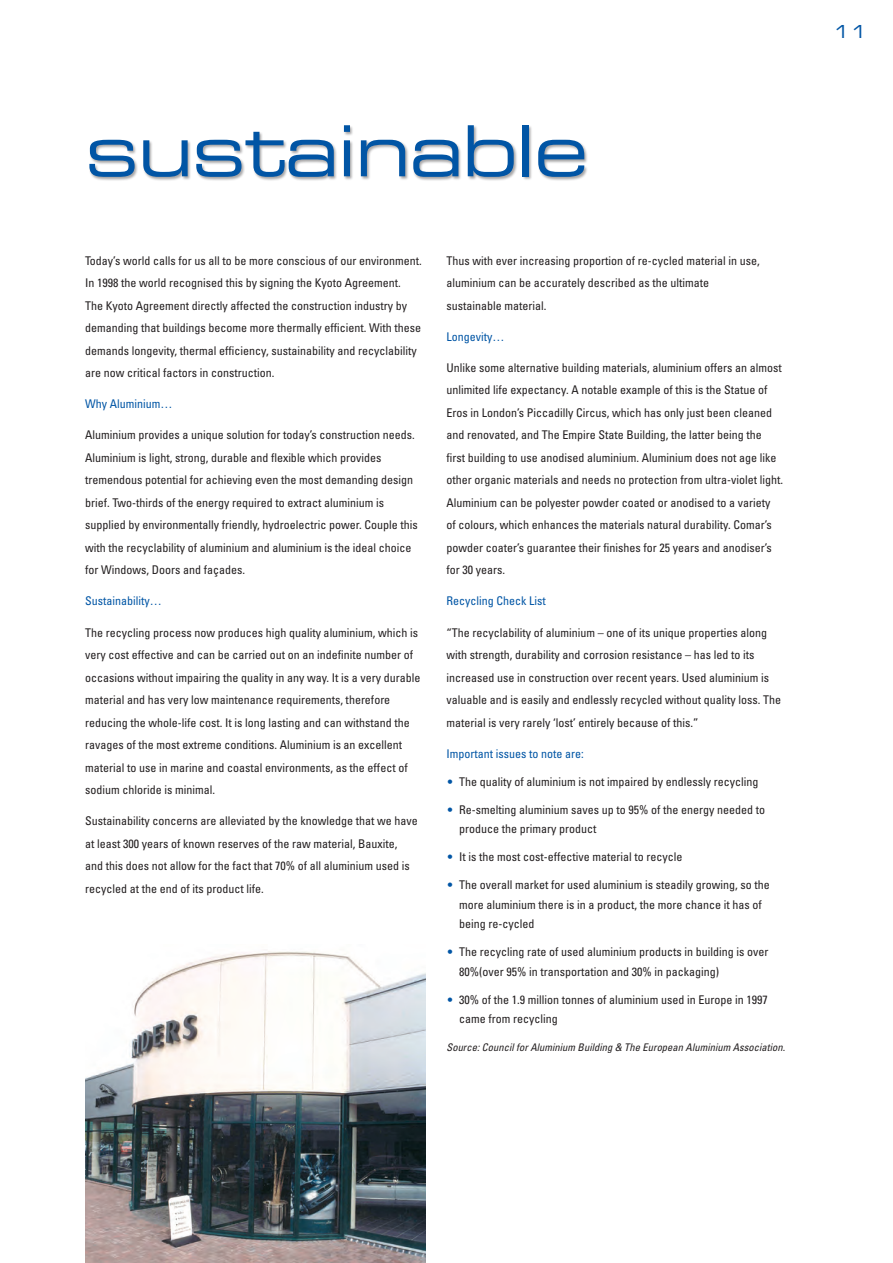
<style>
.page{position:relative;width:893px;height:1263px;background:#fff}
.page>*{position:absolute;margin:0;border:0;box-sizing:border-box;transform-origin:0 0}
.PAGE_HEADING{font:70.5px "Eurostile Extended Two";letter-spacing:-.02em;color:#0155a5}
.t1{font:18px "Eurostile Extended Two";color:#0155a5}
.TEXT_8PT{font:condensed 12px/22.5px "Univers";color:#231f20}
.TEXT_8PT-2{font:condensed 12px "Univers";color:#0155a5}
.TEXT_8PT_BULLETS{font:italic condensed 10.5px "Univers";letter-spacing:.005em;color:#231f20}
.s1{font-weight:300;color:#0155a5}
</style>
<div class="page">
<div style="left:89px;top:125px;width:499px;height:57px;background:#231f20;opacity:.4"></div>
<img style="left:85px;top:951px;width:340px;height:312px">
<p class="PAGE_HEADING" style="left:85px;top:103px;width:505px">sustainable</p>
<p class="TEXT_8PT" style="left:85px;top:249px;width:338px">Today’s world calls for us all to be more conscious of our environment.<br>In 1998 the world recognised this by signing the Kyoto Agreement.<br>The Kyoto Agreement directly affected the construction industry by demanding that buildings become more thermally efficient. With these demands longevity, thermal efficiency, sustainability and recyclability are now critical factors in construction.</p>
<p class="TEXT_8PT-2" style="left:85px;top:397px;width:89px">Why Aluminium…</p>
<p class="TEXT_8PT" style="left:85px;top:424px;width:334px">Aluminium provides a unique solution for today’s construction needs.<br>Aluminium is light, strong, durable and flexible which provides tremendous potential for achieving even the most demanding design brief. Two-thirds of the energy required to extract aluminium is supplied by environmentally friendly, hydroelectric power. Couple this with the recyclability of aluminium and aluminium is the ideal choice for Windows, Doors and façades.</p>
<p class="TEXT_8PT-2" style="left:85px;top:594px;width:78px">Sustainability…</p>
<p class="TEXT_8PT" style="left:85px;top:621px;width:337px">The recycling process now produces high quality aluminium, which is very cost effective and can be carried out on an indefinite number of occasions without impairing the quality in any way. It is a very durable material and has very low maintenance requirements, therefore reducing the whole-life cost. It is long lasting and can withstand the ravages of the most extreme conditions. Aluminium is an excellent material to use in marine and coastal environments, as the effect of sodium chloride is minimal.</p>
<p class="TEXT_8PT" style="left:85px;top:809px;width:334px">Sustainability concerns are alleviated by the knowledge that we have at least 300 years of known reserves of the raw material, Bauxite, and this does not allow for the fact that 70% of all aluminium used is recycled at the end of its product life.</p>
<p class="TEXT_8PT" style="left:446px;top:249px;width:315px">Thus with ever increasing proportion of re-cycled material in use, aluminium can be accurately described as the ultimate sustainable material.</p>
<p class="TEXT_8PT-2" style="left:446px;top:329px;width:59px">Longevity…</p>
<p class="TEXT_8PT" style="left:446px;top:356px;width:338px">Unlike some alternative building materials, aluminium offers an almost unlimited life expectancy. A notable example of this is the Statue of Eros in London’s Piccadilly Circus, which has only just been cleaned and renovated, and The Empire State Building, the latter being the first building to use anodised aluminium. Aluminium does not age like other organic materials and needs no protection from ultra-violet light.<br>Aluminium can be polyester powder coated or anodised to a variety<br>of colours, which enhances the materials natural durability. Comar’s powder coater’s guarantee their finishes for 25 years and anodiser’s for 30 years.</p>
<p class="TEXT_8PT-2" style="left:446px;top:594px;width:101px">Recycling Check List</p>
<p class="TEXT_8PT" style="left:446px;top:621px;width:336px">“The recyclability of aluminium – one of its unique properties along with strength, durability and corrosion resistance – has led to its increased use in construction over recent years. Used aluminium is valuable and is easily and endlessly recycled without quality loss. The material is very rarely ‘lost’ entirely because of this.”</p>
<p class="TEXT_8PT-2" style="left:446px;top:746px;width:139px">Important issues to note are:</p>
<p class="TEXT_8PT" style="left:446px;top:770px;width:313px"><span class="s1">•</span> The quality of aluminium is not impaired by endlessly recycling</p>
<p class="TEXT_8PT" style="left:459px;top:799px;width:307px;line-height:19.5px;text-indent:-13px"><span class="s1">•</span> Re-smelting aluminium saves up to 95% of the energy needed to produce the primary product</p>
<p class="TEXT_8PT" style="left:446px;top:845px;width:238px"><span class="s1">•</span> It is the most cost-effective material to recycle</p>
<p class="TEXT_8PT" style="left:459px;top:875px;width:312px;line-height:19.5px;text-indent:-13px"><span class="s1">•</span> The overall market for used aluminium is steadily growing, so the more aluminium there is in a product, the more chance it has of being re-cycled</p>
<p class="TEXT_8PT" style="left:459px;top:942px;width:311px;line-height:19.5px;text-indent:-13px"><span class="s1">•</span> The recycling rate of used aluminium products in building is over<br>80%(over 95% in transportation and 30% in packaging)</p>
<p class="TEXT_8PT" style="left:459px;top:989px;width:310px;line-height:19.5px;text-indent:-13px"><span class="s1">•</span> 30% of the 1.9 million tonnes of aluminium used in Europe in 1997 came from recycling</p>
<p class="TEXT_8PT_BULLETS" style="left:446px;top:1041px;width:340px">Source: Council for Aluminium Building &amp; The European Aluminium Association.</p>
<h2 class="t1" style="left:833px;top:20px;width:36px">11</h2>
</div>
